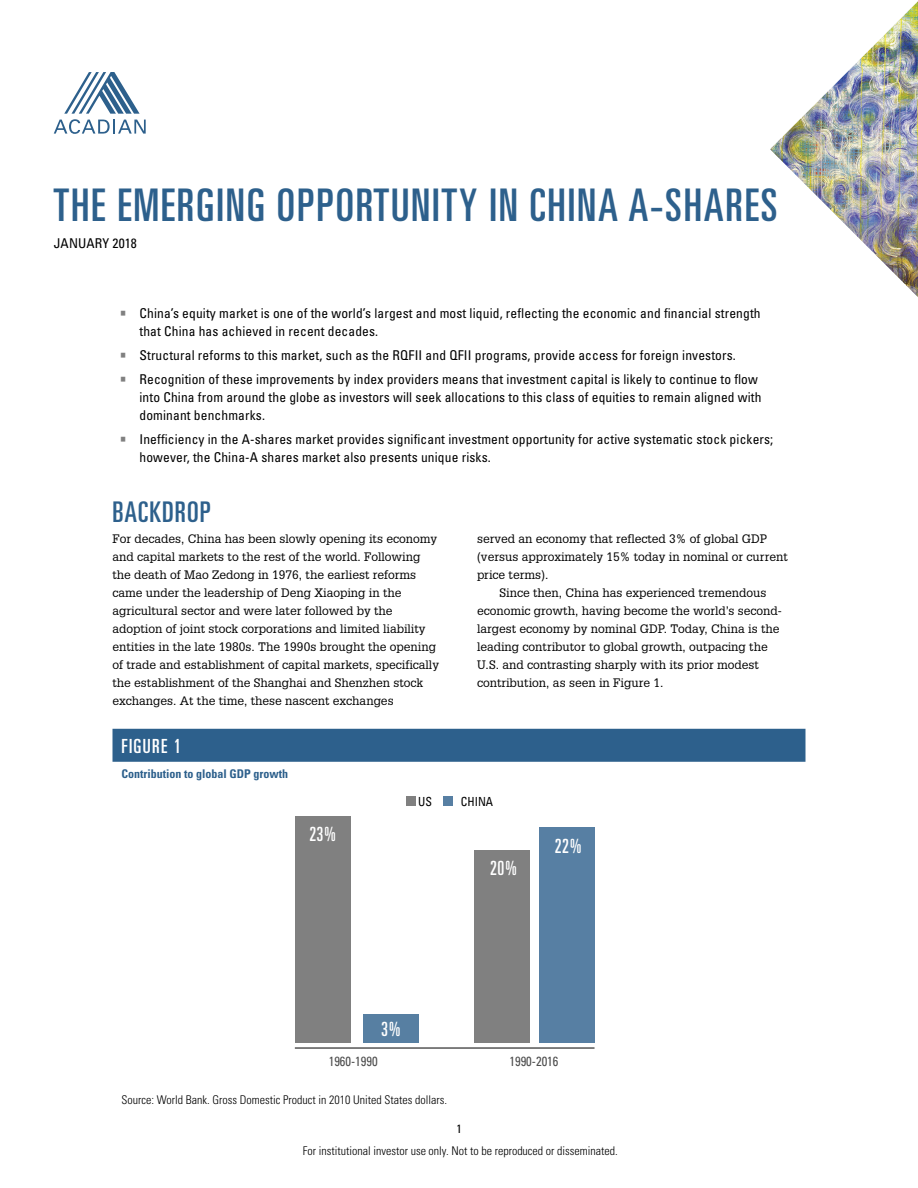
<style>
.page{position:relative;width:918px;height:1188px;background:#fff}
.page>*{position:absolute;margin:0;border:0;box-sizing:border-box;transform-origin:0 0}
.document-title{font:ultra-condensed 45px "Univers LT Std";letter-spacing:.04em;color:#2d608c}
.t1{font:ultra-condensed 28.5px "Univers LT Std";letter-spacing:.04em;color:#2d608c}
.t2{font:ultra-condensed 19.65px "Univers LT Std";color:#fff;scale:.95 1}
.chart-header{font:ultra-condensed 19.5px "Univers LT Std";letter-spacing:.07em;color:#fff}
.date{font:condensed 13.5px/18px "Univers LT Std";letter-spacing:.01em;color:#000}
.t3{font:condensed 13.35px "Univers LT Std";color:#4d4d4d;scale:.95 1}
.t4{font:condensed 12.6px "Univers LT Std";color:#000;scale:.95 1}
.body-first{font:12px/18px "Glypha LT Std";color:#000}
.body{font:12px/18px "Glypha LT Std";color:#000}
.chart-disclosure{font:300 condensed 12px "Univers LT Std";color:#000}
.chart-description{font:700 condensed 12px "Univers LT Std";color:#2d608c}
.t5{font:condensed 12px "Univers LT Std";color:#000}
.s1{font-family:"Glypha LT Std";font-stretch:normal;color:#808080}
</style>
<div class="page">
<svg style="left:54px;top:72px;width:92px;height:62px"></svg>
<div style="left:112px;top:729px;width:694px;height:33px;background:#2d608c"></div>
<div style="left:295px;top:816px;width:56px;height:227px;background:#808080"></div>
<div style="left:363px;top:1015px;width:56px;height:28px;background:#577fa2"></div>
<div style="left:474px;top:850px;width:56px;height:193px;background:#808080"></div>
<div style="left:539px;top:827px;width:56px;height:216px;background:#577fa3"></div>
<hr style="left:295px;top:1048px;width:300px;height:1px;background:#000">
<div style="left:406px;top:796px;width:10px;height:10px;background:#808080"></div>
<div style="left:443px;top:796px;width:9px;height:10px;background:#577fa3"></div>
<img style="left:770px;top:1px;width:148px;height:296px">
<p class="document-title" style="left:53px;top:180px;width:726px">THE EMERGING OPPORTUNITY IN CHINA A-SHARES</p>
<p class="date" style="left:54px;top:234px;width:85px">JANUARY 2018</p>
<p class="date" style="left:140px;top:304px;width:623px;text-indent:-20px"><span class="s1">•</span> China’s equity market is one of the world’s largest and most liquid, reflecting the economic and financial strength that China has achieved in recent decades.</p>
<p class="date" style="left:119px;top:346px;width:618px"><span class="s1">•</span> Structural reforms to this market, such as the RQFII and QFII programs, provide access for foreign investors.</p>
<p class="date" style="left:140px;top:370px;width:624px;text-indent:-20px"><span class="s1">•</span> Recognition of these improvements by index providers means that investment capital is likely to continue to flow into China from around the globe as investors will seek allocations to this class of equities to remain aligned with dominant benchmarks.</p>
<p class="date" style="left:140px;top:430px;width:635px;text-indent:-20px"><span class="s1">•</span> Inefficiency in the A-shares market provides significant investment opportunity for active systematic stock pickers; however, the China-A shares market also presents unique risks.</p>
<h1 class="t1" style="left:112px;top:495px;width:100px">BACKDROP</h1>
<p class="body-first" style="left:112px;top:529px;width:328px">For decades, China has been slowly opening its economy and capital markets to the rest of the world. Following the death of Mao Zedong in 1976, the earliest reforms came under the leadership of Deng Xiaoping in the agricultural sector and were later followed by the adoption of joint stock corporations and limited liability entities in the late 1980s. The 1990s brought the opening of trade and establishment of capital markets, specifically the establishment of the Shanghai and Shenzhen stock exchanges. At the time, these nascent exchanges</p>
<p class="body-first" style="left:477px;top:529px;width:312px">served an economy that reflected 3% of global GDP (versus approximately 15% today in nominal or current price terms).</p>
<p class="body" style="left:477px;top:583px;width:306px;text-indent:22px">Since then, China has experienced tremendous economic growth, having become the world’s second&shy;largest economy by nominal GDP. Today, China is the leading contributor to global growth, outpacing the U.S. and contrasting sharply with its prior modest contribution, as seen in Figure 1.</p>
<p class="chart-header" style="left:122px;top:735px;width:61px">FIGURE 1</p>
<p class="chart-description" style="left:122px;top:767px;width:168px">Contribution to global GDP growth</p>
<p class="t2" style="left:309px;top:823px;width:29px">23%</p>
<p class="t4" style="left:418px;top:793px;width:16px">US</p>
<p class="t4" style="left:461px;top:793px;width:35px">CHINA</p>
<p class="t2" style="left:490px;top:857px;width:29px">20%</p>
<p class="t2" style="left:555px;top:835px;width:29px">22%</p>
<p class="t2" style="left:381px;top:1018px;width:22px">3%</p>
<p class="t3" style="left:329px;top:1053px;width:53px">1960-1990</p>
<p class="t3" style="left:509px;top:1053px;width:53px">1990-2016</p>
<p class="chart-disclosure" style="left:122px;top:1092px;width:327px">Source: World Bank. Gross Domestic Product in 2010 United States dollars.</p>
<p class="t5" style="left:456px;top:1121px;width:7px">1</p>
<p class="chart-disclosure" style="left:303px;top:1143px;width:317px">For institutional investor use only. Not to be reproduced or disseminated.</p>
</div>
